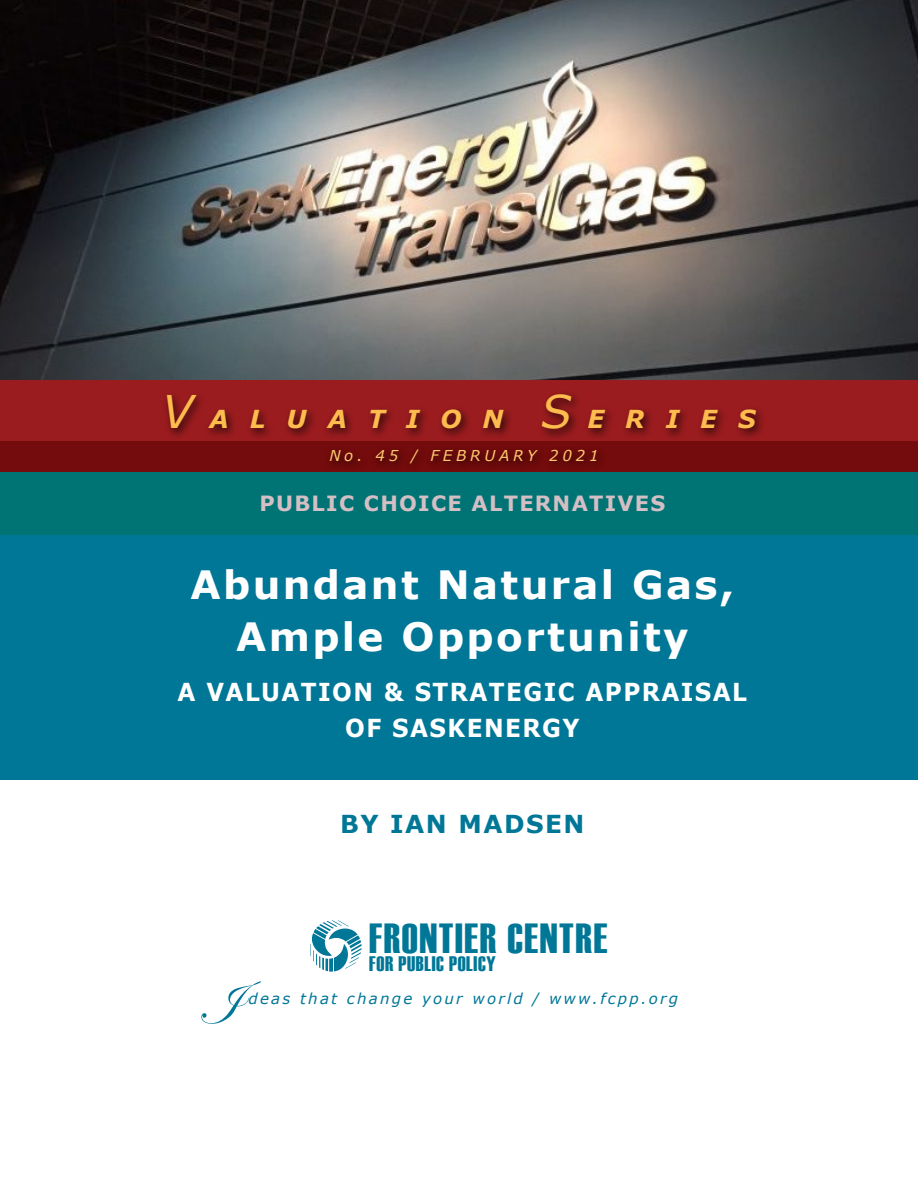
<style>
.page{position:relative;width:918px;height:1188px;background:#fff}
.page>*{position:absolute;margin:0;border:0;box-sizing:border-box;transform-origin:0 0}
.t1{font:63px "Edwardian Script ITC";color:#007797}
.t2{font:42px "Haettenschweiler";letter-spacing:.04em;color:#007797}
.t3{font:700 39px/51px "Verdana";letter-spacing:.06em;color:#fff;text-align:center}
.t4{font:700 24.75px/36px "Verdana";letter-spacing:.06em;color:#fff;text-align:center;scale:.94 1}
.t5{font:italic 700 24.75px "Verdana";letter-spacing:.85em;color:#fdbc4d}
.t6{font:700 24.75px "Verdana";letter-spacing:.06em;color:#007797}
.t7{font:700 21px "Verdana";letter-spacing:.06em;color:#d4bfc5}
.t8{font:21px "Haettenschweiler";letter-spacing:.03em;color:#007797}
.t9{font:italic 15px "Verdana";letter-spacing:.15em;color:#007797}
.t10{font:italic 15px "Verdana";letter-spacing:.25em;color:#fec770}
.s1{font-weight:400;font-size:45px}
.s2{color:#fff}
</style>
<div class="page">
<img style="left:0;top:0;width:918px;height:380px">
<div style="left:0;top:471px;width:918px;height:66px;background:#007474"></div>
<div style="left:0;top:535px;width:918px;height:245px;background:#007797"></div>
<div style="left:0;top:441px;width:918px;height:30px;background:#740b0c"></div>
<div style="left:0;top:380px;width:918px;height:61px;background:#9b1c1f"></div>
<div style="left:324px;top:445px;width:282px;height:29px;background:#000;opacity:.75"></div>
<div style="left:162px;top:390px;width:605px;height:51px;background:#000;opacity:.75"></div>
<svg style="left:310px;top:920px;width:52px;height:52px"></svg>
<p class="t5" style="left:162px;top:401px;width:595px"><span class="s1">V</span>ALUATION <span class="s1">S</span>ERIES</p>
<p class="t10" style="left:329px;top:445px;width:271px">No. 45 / FEBRUARY 2021</p>
<p class="t7" style="left:259px;top:488px;width:407px">PUBLIC CHOICE ALTERNATIVES</p>
<h3 class="t3" style="left:191px;top:559px;width:545px">Abundant Natural Gas,<br>Ample Opportunity</h3>
<p class="t4" style="left:178px;top:674px;width:607px">A VALUATION &amp; STRATEGIC APPRAISAL<br>OF SASKENERGY</p>
<p class="t6" style="left:340px;top:807px;width:246px">BY IAN MADSEN</p>
<h2 class="t2" style="left:369px;top:910px;width:240px">FRONTIER CENTRE</h2>
<p class="t8" style="left:369px;top:949px;width:128px">FOR PUBLIC POLICY</p>
<h1 class="t1" style="left:197px;top:969px;width:42px">I</h1>
<p class="t9" style="left:240px;top:988px;width:440px"><span class="s2">I</span>deas that change your world / www.fcpp.org</p>
</div>
